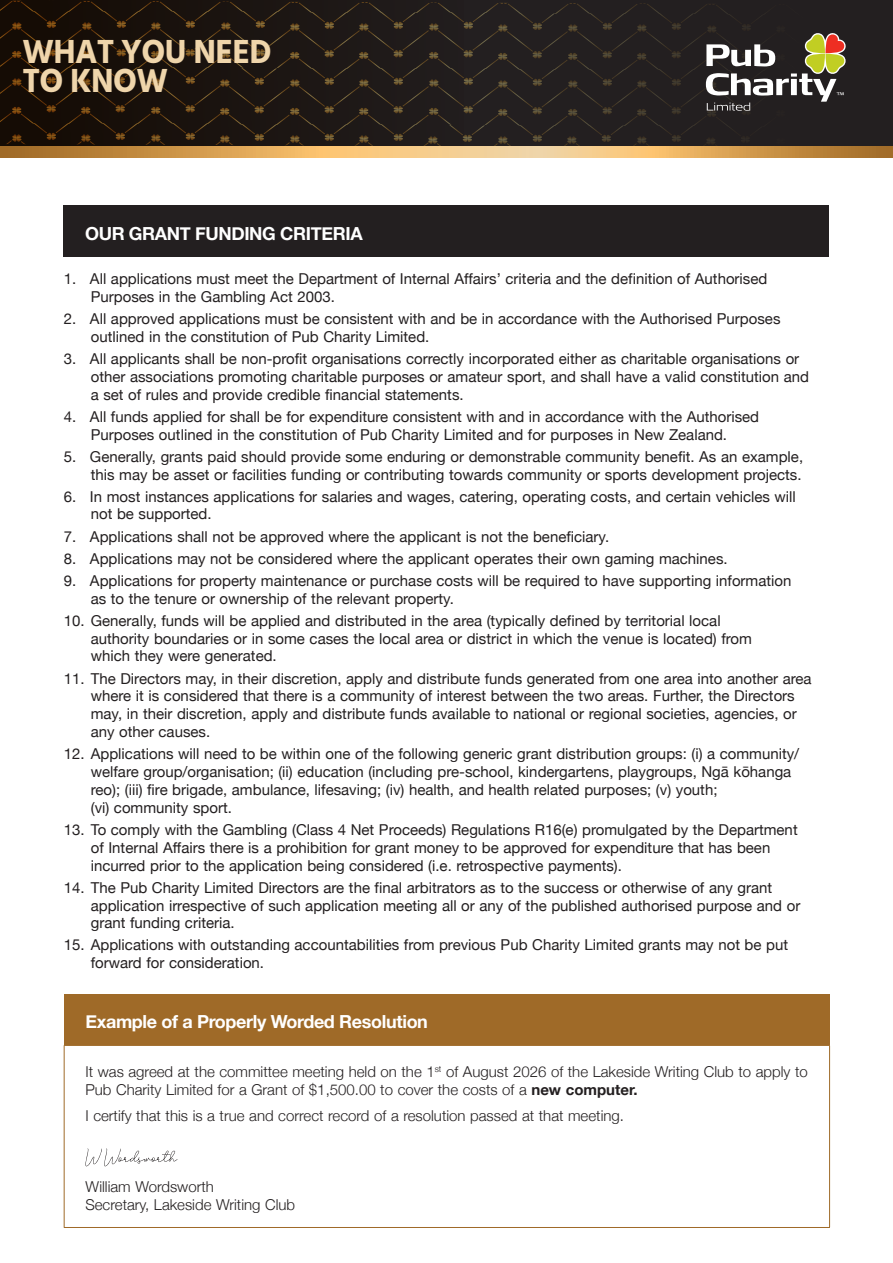
<style>
.page{position:relative;width:893px;height:1263px;background:#fff}
.page>*{position:absolute;margin:0;border:0;box-sizing:border-box;transform-origin:0 0}
._1__In_this_issue{font:700 34.2px/29.1px "Hind";letter-spacing:-.02em;color:#efd5ab;scale:.95 1}
.Heading{font:700 18px "Helvetica Neue";letter-spacing:-.02em;color:#fff}
.t1{font:15px/17.9px "Helvetica Neue";color:#231f20}
.Body_copy{font:300 15px/18px "Helvetica Neue";color:#231f20}
.s1{font-weight:700}
</style>
<div class="page">
<div style="left:0;top:0;width:893px;height:147px;background:#231f20"></div>
<svg style="left:0;top:3px;width:861px;height:144px"></svg>
<svg style="left:0;top:147px;width:893px;height:10px;background:#daa861"></svg>
<div style="left:64px;top:205px;width:765px;height:52px;background:#231f20"></div>
<div style="left:64px;top:994px;width:766px;height:51px;background:#9f6a28"></div>
<hr style="left:64px;top:1045px;width:766px;height:1px;background:#9f6a28">
<hr style="left:64px;top:1046px;width:1px;height:181px;background:#9f6a28">
<hr style="left:829px;top:1046px;width:1px;height:181px;background:#9f6a28">
<hr style="left:64px;top:1227px;width:766px;height:1px;background:#9f6a28">
<svg style="left:85px;top:1148px;width:93px;height:18px"></svg>
<svg style="left:706px;top:31px;width:142px;height:80px"></svg>
<svg style="left:0;top:0;width:463px;height:146px;fill:#1c1511"></svg>
<p class="_1__In_this_issue" style="left:23px;top:37px;width:264px">WHAT YOU NEED<br>TO KNOW</p>
<p class="Heading" style="left:85px;top:219px;width:279px">OUR GRANT FUNDING CRITERIA</p>
<p class="t1" style="left:91px;top:271px;width:678px;text-indent:-27px">1. All applications must meet the Department of Internal Affairs’ criteria and the definition of Authorised<br>Purposes in the Gambling Act 2003.</p>
<p class="t1" style="left:91px;top:311px;width:691px;text-indent:-27px">2. All approved applications must be consistent with and be in accordance with the Authorised Purposes outlined in the constitution of Pub Charity Limited.</p>
<p class="t1" style="left:91px;top:350px;width:720px;text-indent:-27px">3. All applicants shall be non-profit organisations correctly incorporated either as charitable organisations or other associations promoting charitable purposes or amateur sport, and shall have a valid constitution and a set of rules and provide credible financial statements.</p>
<p class="t1" style="left:64px;top:408px;width:697px;text-align:center">4. All funds applied for shall be for expenditure consistent with and in accordance with the Authorised<br>Purposes outlined in the constitution of Pub Charity Limited and for purposes in New Zealand.</p>
<p class="t1" style="left:64px;top:448px;width:741px;text-align:right">5. Generally, grants paid should provide some enduring or demonstrable community benefit. As an example, this may be asset or facilities funding or contributing towards community or sports development projects.</p>
<p class="t1" style="left:91px;top:488px;width:707px;text-indent:-27px">6. In most instances applications for salaries and wages, catering, operating costs, and certain vehicles will not be supported.</p>
<p class="t1" style="left:64px;top:528px;width:547px">7. Applications shall not be approved where the applicant is not the beneficiary.</p>
<p class="t1" style="left:64px;top:550px;width:665px">8. Applications may not be considered where the applicant operates their own gaming machines.</p>
<p class="t1" style="left:91px;top:572px;width:702px;text-indent:-27px">9. Applications for property maintenance or purchase costs will be required to have supporting information as to the tenure or ownership of the relevant property.</p>
<p class="t1" style="left:91px;top:612px;width:663px;text-indent:-27px">10. Generally, funds will be applied and distributed in the area (typically defined by territorial local authority boundaries or in some cases the local area or district in which the venue is located) from which they were generated.</p>
<p class="t1" style="left:91px;top:670px;width:722px;text-indent:-27px">11. The Directors may, in their discretion, apply and distribute funds generated from one area into another area where it is considered that there is a community of interest between the two areas. Further, the Directors may, in their discretion, apply and distribute funds available to national or regional societies, agencies, or any other causes.</p>
<p class="t1" style="left:91px;top:746px;width:710px;text-indent:-27px">12. Applications will need to be within one of the following generic grant distribution groups: (i) a community/ welfare group/organisation; (ii) education (including pre-school, kindergartens, playgroups, Ngā kōhanga reo); (iii) fire brigade, ambulance, lifesaving; (iv) health, and health related purposes; (v) youth;<br>(vi) community sport.</p>
<p class="t1" style="left:91px;top:821px;width:708px;text-indent:-27px">13. To comply with the Gambling (Class 4 Net Proceeds) Regulations R16(e) promulgated by the Department of Internal Affairs there is a prohibition for grant money to be approved for expenditure that has been incurred prior to the application being considered (i.e. retrospective payments).</p>
<p class="t1" style="left:91px;top:879px;width:711px;text-indent:-27px">14. The Pub Charity Limited Directors are the final arbitrators as to the success or otherwise of any grant application irrespective of such application meeting all or any of the published authorised purpose and or grant funding criteria.</p>
<p class="t1" style="left:91px;top:937px;width:699px;text-indent:-27px">15. Applications with outstanding accountabilities from previous Pub Charity Limited grants may not be put forward for consideration.</p>
<p class="Heading" style="left:85px;top:1008px;width:344px">Example of a Properly Worded Resolution</p>
<p class="Body_copy" style="left:85px;top:1061px;width:724px">It was agreed at the committee meeting held on the 1<sup>st</sup> of August 2026 of the Lakeside Writing Club to apply to<br>Pub Charity Limited for a Grant of $1,500.00 to cover the costs of a <span class="s1">new computer.</span></p>
<p class="Body_copy" style="left:85px;top:1106px;width:540px">I certify that this is a true and correct record of a resolution passed at that meeting.</p>
<p class="Body_copy" style="left:85px;top:1177px;width:211px">William Wordsworth<br>Secretary, Lakeside Writing Club</p>
</div>
